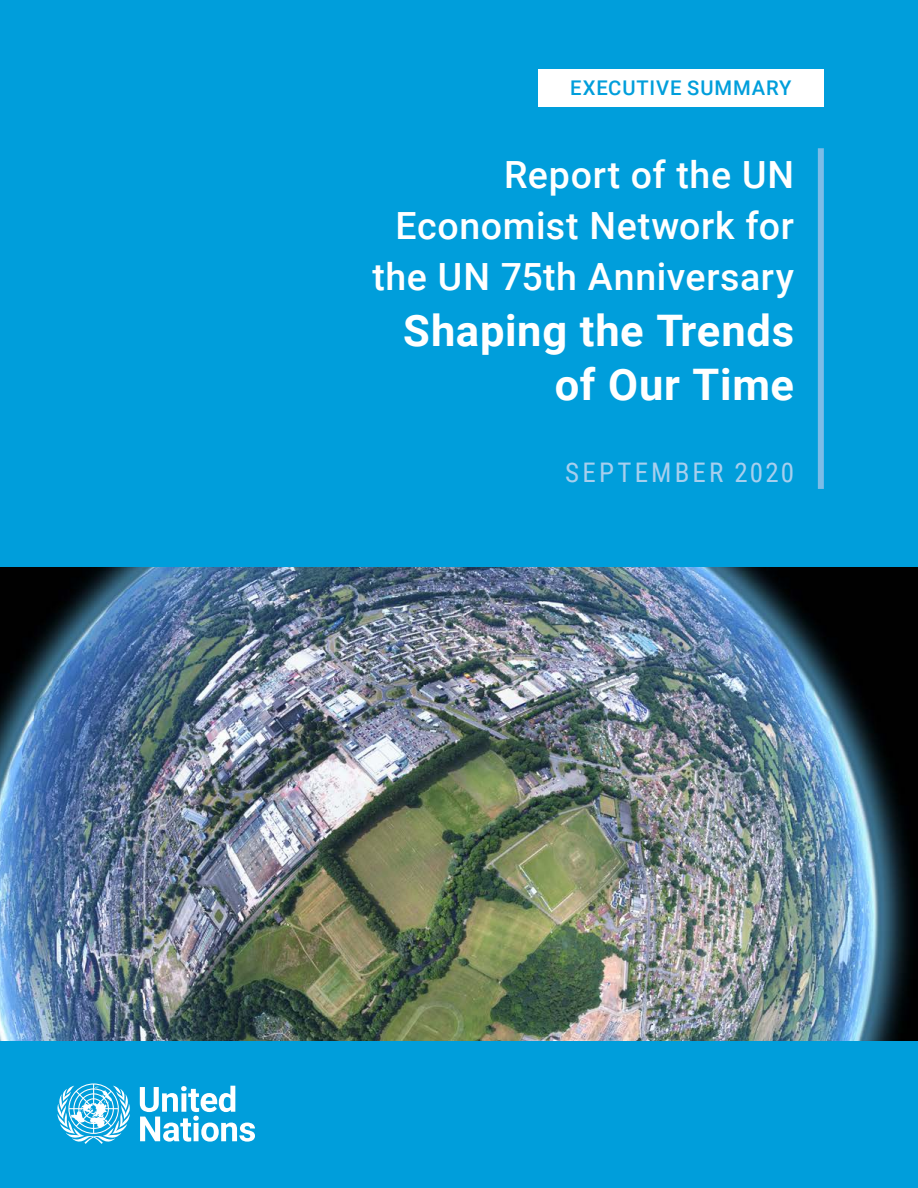
<style>
.page{position:relative;width:918px;height:1188px;background:#fff}
.page>*{position:absolute;margin:0;border:0;box-sizing:border-box;transform-origin:0 0}
.t1{font:700 43.5px/54px "Roboto";letter-spacing:.015em;color:#fff;text-align:right}
.t2{font:500 37.5px/51px "Roboto";letter-spacing:.015em;color:#fff;text-align:right}
.t3{font:27px "Roboto Condensed";letter-spacing:.115em;color:#a7cfee}
.t4{font:500 20.25px "Roboto";letter-spacing:.045em;color:#009edb}
</style>
<div class="page">
<div style="left:1px;top:0;width:917px;height:641px;background:#009edb"></div>
<img style="left:0;top:567px;width:918px;height:474px">
<div style="left:1px;top:1041px;width:917px;height:147px;background:#009edb"></div>
<svg style="left:57px;top:1083px;width:198px;height:61px"></svg>
<div style="left:818px;top:148px;width:6px;height:341px;background:#7cbce7"></div>
<div style="left:538px;top:69px;width:286px;height:37px;background:#fff"></div>
<p class="t4" style="left:570px;top:73px;width:223px">EXECUTIVE SUMMARY</p>
<p class="t2" style="left:372px;top:147px;width:423px">Report of the UN<br>Economist Network for the UN 75th Anniversary</p>
<p class="t1" style="left:403px;top:302px;width:392px">Shaping the Trends of Our Time</p>
<p class="t3" style="left:565px;top:454px;width:230px">SEPTEMBER 2020</p>
</div>
